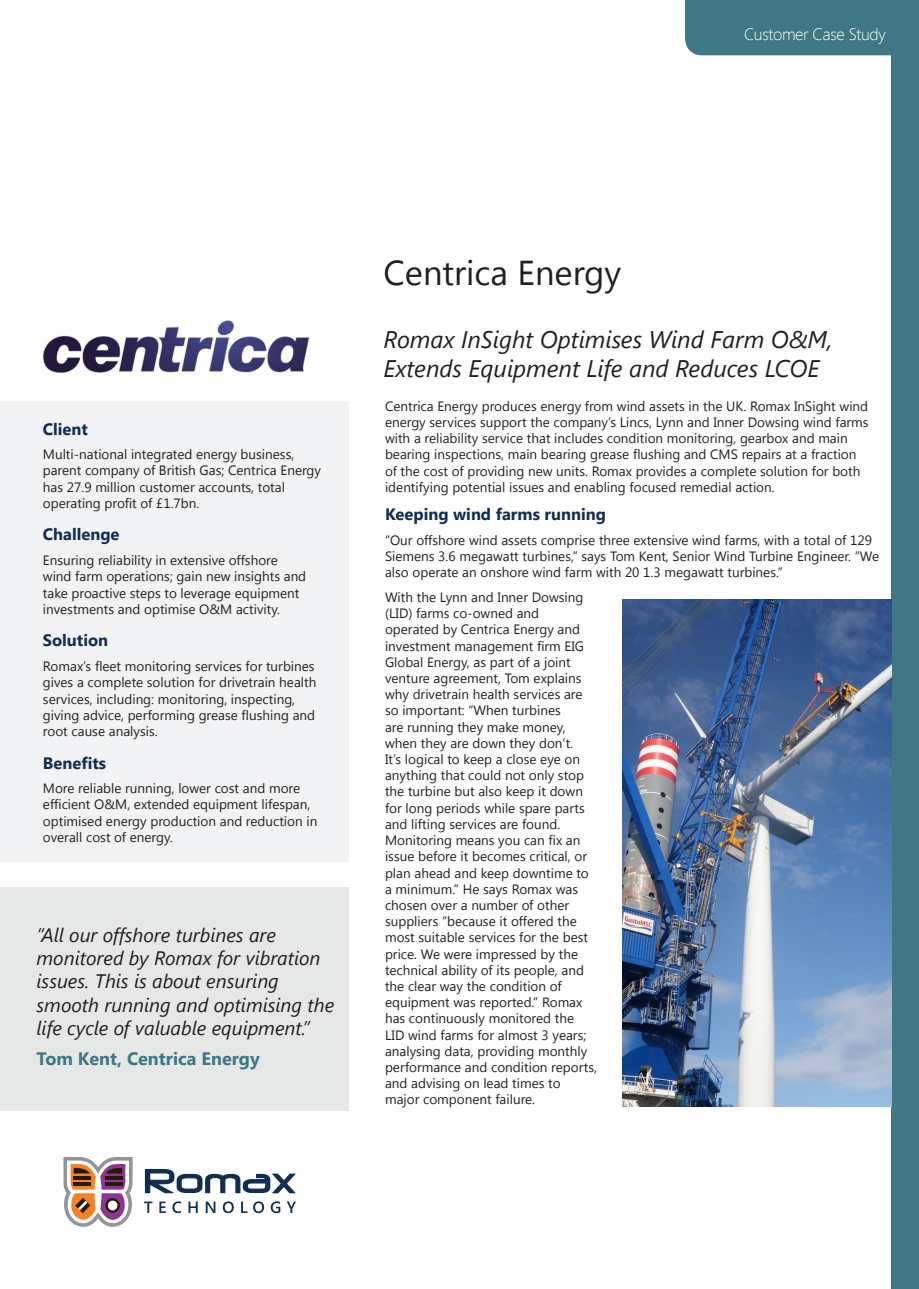
<style>
.page{position:relative;width:919px;height:1289px;background:#fff}
.page>*{position:absolute;margin:0;border:0;box-sizing:border-box;transform-origin:0 0}
.Page_Title{font:34.5px "Segoe UI";color:#231f20}
.Page_Headline{font:italic 24px/28.8px "Segoe UI";color:#231f20}
.Title_in_paragraph{font:italic 19.5px/23.4px "Segoe UI";color:#231f20}
.Title_in_paragraph-2{font:700 18px "Segoe UI";color:#3d7884}
.Title_in_paragraph-3{font:700 16.5px "Segoe UI";color:#0f2e51}
.t1{font:300 16.5px "Segoe UI";letter-spacing:-.02em;color:#fff}
.Title_in_paragraph-4{font:13.5px/16.2px "Segoe UI";color:#231f20}
.Normal_Paragraph{font:13.5px/16.2px "Segoe UI";color:#231f20}
</style>
<div class="page">
<div style="left:685px;top:0;width:206px;height:55px;background:#3d7884"></div>
<div style="left:891px;top:0;width:27px;height:1288px;background:#3d7884"></div>
<div style="left:0;top:401px;width:349px;height:460px;background:#f2f3f4"></div>
<svg style="left:145px;top:1169px;width:151px;height:24px"></svg>
<svg style="left:144px;top:1201px;width:8px;height:11px"></svg>
<svg style="left:159px;top:1201px;width:7px;height:11px"></svg>
<svg style="left:172px;top:1201px;width:9px;height:12px"></svg>
<svg style="left:188px;top:1201px;width:10px;height:11px"></svg>
<svg style="left:206px;top:1201px;width:9px;height:11px"></svg>
<svg style="left:223px;top:1201px;width:11px;height:12px"></svg>
<svg style="left:241px;top:1201px;width:6px;height:11px"></svg>
<svg style="left:253px;top:1201px;width:11px;height:12px"></svg>
<svg style="left:271px;top:1201px;width:9px;height:12px"></svg>
<svg style="left:287px;top:1201px;width:9px;height:11px"></svg>
<svg style="left:63px;top:1157px;width:70px;height:69px"></svg>
<hr style="left:105px;top:1176px;width:17px;height:3px;background:#251a05">
<hr style="left:105px;top:1182px;width:17px;height:3px;background:#251a05">
<svg style="left:105px;top:1198px;width:15px;height:14px"></svg>
<div style="left:108px;top:1200px;width:9px;height:10px;background:#fff;border-radius:50%"></div>
<img style="left:622px;top:600px;width:269px;height:506px">
<div style="left:0;top:887px;width:349px;height:223px;background:#e6e8e8"></div>
<img style="left:43px;top:320px;width:266px;height:53px">
<p class="t1" style="left:744px;top:23px;width:143px">Customer Case Study</p>
<p class="Title_in_paragraph-3" style="left:43px;top:417px;width:46px">Client</p>
<p class="Normal_Paragraph" style="left:43px;top:446px;width:279px">Multi-national integrated energy business, parent company of British Gas; Centrica Energy has 27.9 million customer accounts, total operating profit of £1.7bn.</p>
<p class="Title_in_paragraph-3" style="left:43px;top:523px;width:78px">Challenge</p>
<p class="Normal_Paragraph" style="left:43px;top:551px;width:265px">Ensuring reliability in extensive offshore wind farm operations; gain new insights and take proactive steps to leverage equipment investments and optimise O&amp;M activity.</p>
<p class="Title_in_paragraph-3" style="left:43px;top:628px;width:67px">Solution</p>
<p class="Normal_Paragraph" style="left:43px;top:657px;width:275px">Romax’s fleet monitoring services for turbines gives a complete solution for drivetrain health services, including: monitoring, inspecting, giving advice, performing grease flushing and root cause analysis.</p>
<p class="Title_in_paragraph-3" style="left:43px;top:750px;width:65px">Benefits</p>
<p class="Normal_Paragraph" style="left:43px;top:779px;width:276px">More reliable running, lower cost and more efficient O&amp;M, extended equipment lifespan, optimised energy production and reduction in overall cost of energy.</p>
<p class="Title_in_paragraph" style="left:37px;top:922px;width:299px">“All our offshore turbines are monitored by Romax for vibration issues. This is about ensuring smooth running and optimising the life cycle of valuable equipment.”</p>
<p class="Title_in_paragraph-2" style="left:37px;top:1046px;width:225px">Tom Kent, Centrica Energy</p>
<p class="Page_Title" style="left:383px;top:249px;width:239px">Centrica Energy</p>
<p class="Page_Headline" style="left:383px;top:324px;width:450px">Romax InSight Optimises Wind Farm O&amp;M,<br>Extends Equipment Life and Reduces LCOE</p>
<p class="Title_in_paragraph-4" style="left:385px;top:397px;width:485px">Centrica Energy produces energy from wind assets in the UK. Romax InSight wind energy services support the company’s Lincs, Lynn and Inner Dowsing wind farms with a reliability service that includes condition monitoring, gearbox and main bearing inspections, main bearing grease flushing and CMS repairs at a fraction of the cost of providing new units. Romax provides a complete solution for both identifying potential issues and enabling focused remedial action.</p>
<p class="Title_in_paragraph-3" style="left:385px;top:502px;width:222px">Keeping wind farms running</p>
<p class="Title_in_paragraph-4" style="left:385px;top:531px;width:495px">“Our offshore wind assets comprise three extensive wind farms, with a total of 129<br>Siemens 3.6 megawatt turbines,” says Tom Kent, Senior Wind Turbine Engineer. “We also operate an onshore wind farm with 20 1.3 megawatt turbines.”</p>
<p class="Title_in_paragraph-4" style="left:385px;top:588px;width:213px">With the Lynn and Inner Dowsing (LID) farms co-owned and<br>operated by Centrica Energy and investment management firm EIG<br>Global Energy, as part of a joint venture agreement, Tom explains why drivetrain health services are so important: “When turbines<br>are running they make money, when they are down they don’t.<br>It’s logical to keep a close eye on anything that could not only stop the turbine but also keep it down for long periods while spare parts and lifting services are found.<br>Monitoring means you can fix an issue before it becomes critical, or plan ahead and keep downtime to a minimum.” He says Romax was chosen over a number of other suppliers “because it offered the most suitable services for the best price. We were impressed by the technical ability of its people, and the clear way the condition of equipment was reported.” Romax has continuously monitored the<br>LID wind farms for almost 3 years; analysing data, providing monthly performance and condition reports, and advising on lead times to major component failure.</p>
</div>
